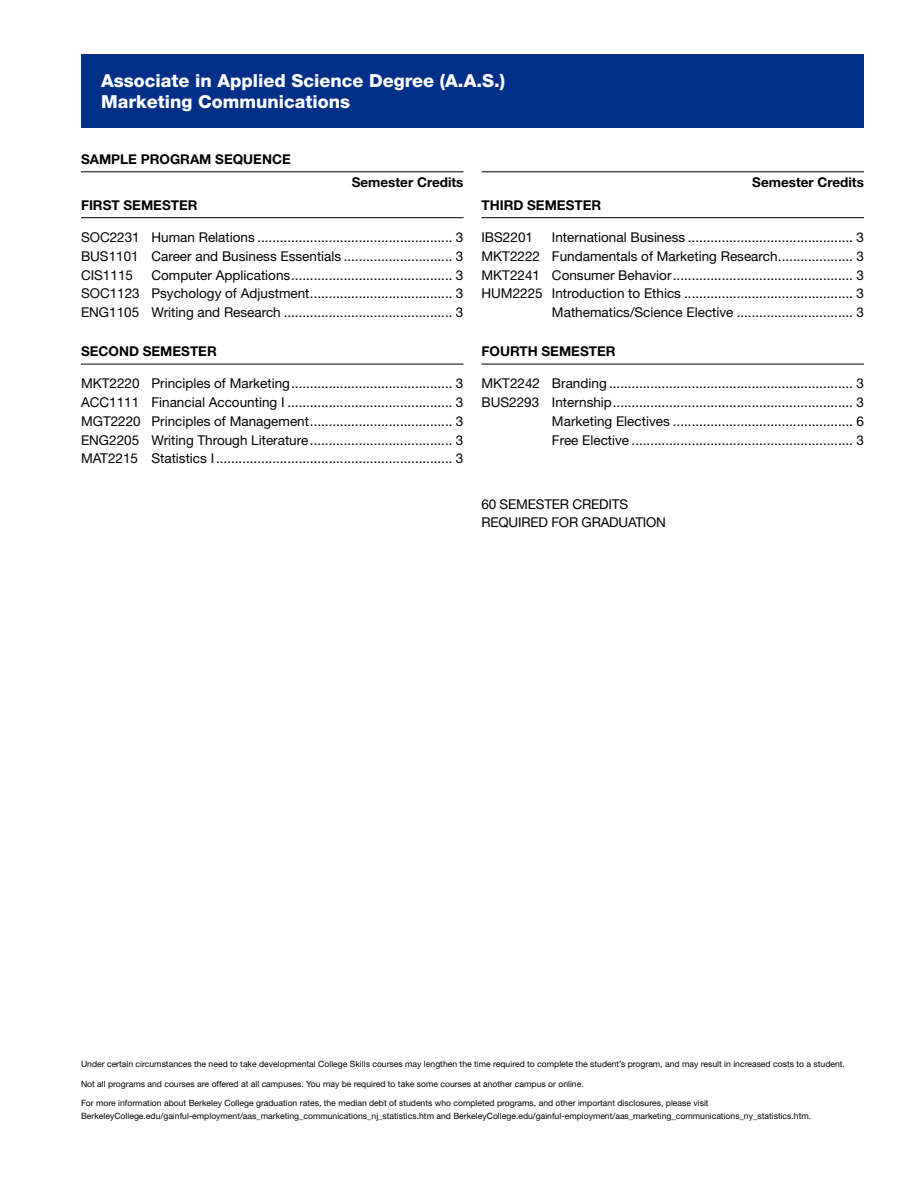
<style>
.page{position:relative;width:918px;height:1188px;background:#fff}
.page>*{position:absolute;margin:0;border:0;box-sizing:border-box;transform-origin:0 0}
.degree{font:800 18px "Helvetica Neue";color:#fff}
.course{font:13.5px/18.8px "Helvetica Neue";color:#000}
.quarter{font:700 13.5px "Helvetica Neue";color:#000}
.bottom_right_copy{font:13.5px "Helvetica Neue";letter-spacing:-.015em;color:#000}
.QtrHrsCredit{font:700 13.5px "Helvetica Neue";color:#000}
.sample_program{font:700 13.5px "Helvetica Neue";color:#000}
.course-2{font:8.7px/12.8px "Helvetica Neue";color:#000}
</style>
<div class="page">
<div style="left:81px;top:54px;width:783px;height:73px;background:#002f87"></div>
<hr style="left:81px;top:171px;width:383px;height:1px;background:#000">
<hr style="left:81px;top:217px;width:383px;height:1px;background:#000">
<hr style="left:81px;top:364px;width:383px;height:1px;background:#000">
<hr style="left:482px;top:171px;width:382px;height:1px;background:#000">
<hr style="left:482px;top:217px;width:382px;height:1px;background:#000">
<hr style="left:482px;top:364px;width:382px;height:1px;background:#000">
<p class="degree" style="left:101px;top:70px;width:405px">Associate in Applied Science Degree (A.A.S.)</p>
<p class="degree" style="left:101px;top:91px;width:251px">Marketing Communications</p>
<p class="sample_program" style="left:81px;top:151px;width:211px">SAMPLE PROGRAM SEQUENCE</p>
<p class="QtrHrsCredit" style="left:352px;top:174px;width:113px">Semester Credits</p>
<p class="quarter" style="left:81px;top:197px;width:118px">FIRST SEMESTER</p>
<p class="course" style="left:81px;top:228px;width:384px">SOC2231 Human Relations .................................................... 3<br>BUS1101 Career and Business Essentials ............................. 3</p>
<p class="course" style="left:81px;top:265px;width:54px">CIS1115</p>
<p class="course" style="left:81px;top:265px;width:384px;text-align:right">Computer Applications........................................... 3<br>SOC1123 Psychology of Adjustment...................................... 3</p>
<p class="course" style="left:81px;top:303px;width:384px">ENG1105 Writing and Research ............................................. 3</p>
<p class="quarter" style="left:81px;top:343px;width:137px">SECOND SEMESTER</p>
<p class="course" style="left:81px;top:374px;width:384px">MKT2220 Principles of Marketing........................................... 3</p>
<p class="course" style="left:81px;top:393px;width:384px">ACC1111 Financial Accounting I ............................................ 3<br>MGT2220 Principles of Management...................................... 3</p>
<p class="course" style="left:81px;top:430px;width:384px">ENG2205 Writing Through Literature...................................... 3</p>
<p class="course" style="left:81px;top:449px;width:384px">MAT2215 Statistics I............................................................... 3</p>
<p class="QtrHrsCredit" style="left:752px;top:174px;width:113px">Semester Credits</p>
<p class="quarter" style="left:482px;top:197px;width:121px">THIRD SEMESTER</p>
<p class="course" style="left:482px;top:228px;width:53px">IBS2201</p>
<p class="course" style="left:552px;top:228px;width:314px">International Business ............................................ 3</p>
<p class="course" style="left:482px;top:246px;width:384px">MKT2222 Fundamentals of Marketing Research.................... 3<br>MKT2241 Consumer Behavior................................................ 3</p>
<p class="course" style="left:482px;top:284px;width:384px">HUM2225 Introduction to Ethics ............................................. 3</p>
<p class="course" style="left:552px;top:303px;width:314px">Mathematics/Science Elective ............................... 3</p>
<p class="quarter" style="left:482px;top:343px;width:136px">FOURTH SEMESTER</p>
<p class="course" style="left:482px;top:374px;width:384px">MKT2242 Branding ................................................................. 3</p>
<p class="course" style="left:482px;top:393px;width:384px">BUS2293 Internship................................................................ 3</p>
<p class="course" style="left:552px;top:412px;width:314px">Marketing Electives ................................................ 6</p>
<p class="course" style="left:552px;top:430px;width:314px">Free Elective ........................................................... 3</p>
<p class="bottom_right_copy" style="left:482px;top:496px;width:148px">60 SEMESTER CREDITS</p>
<p class="bottom_right_copy" style="left:482px;top:514px;width:186px">REQUIRED FOR GRADUATION</p>
<p class="course-2" style="left:81px;top:1058px;width:766px">Under certain circumstances the need to take developmental College Skills courses may lengthen the time required to complete the student’s program, and may result in increased costs to a student.</p>
<p class="course-2" style="left:81px;top:1077px;width:504px">Not all programs and courses are offered at all campuses. You may be required to take some courses at another campus or online.</p>
<p class="course-2" style="left:81px;top:1097px;width:732px">For more information about Berkeley College graduation rates, the median debt of students who completed programs, and other important disclosures, please visit<br>BerkeleyCollege.edu/gainful-employment/aas_marketing_communications_nj_statistics.htm and BerkeleyCollege.edu/gainful-employment/aas_marketing_communications_ny_statistics.htm.</p>
</div>
